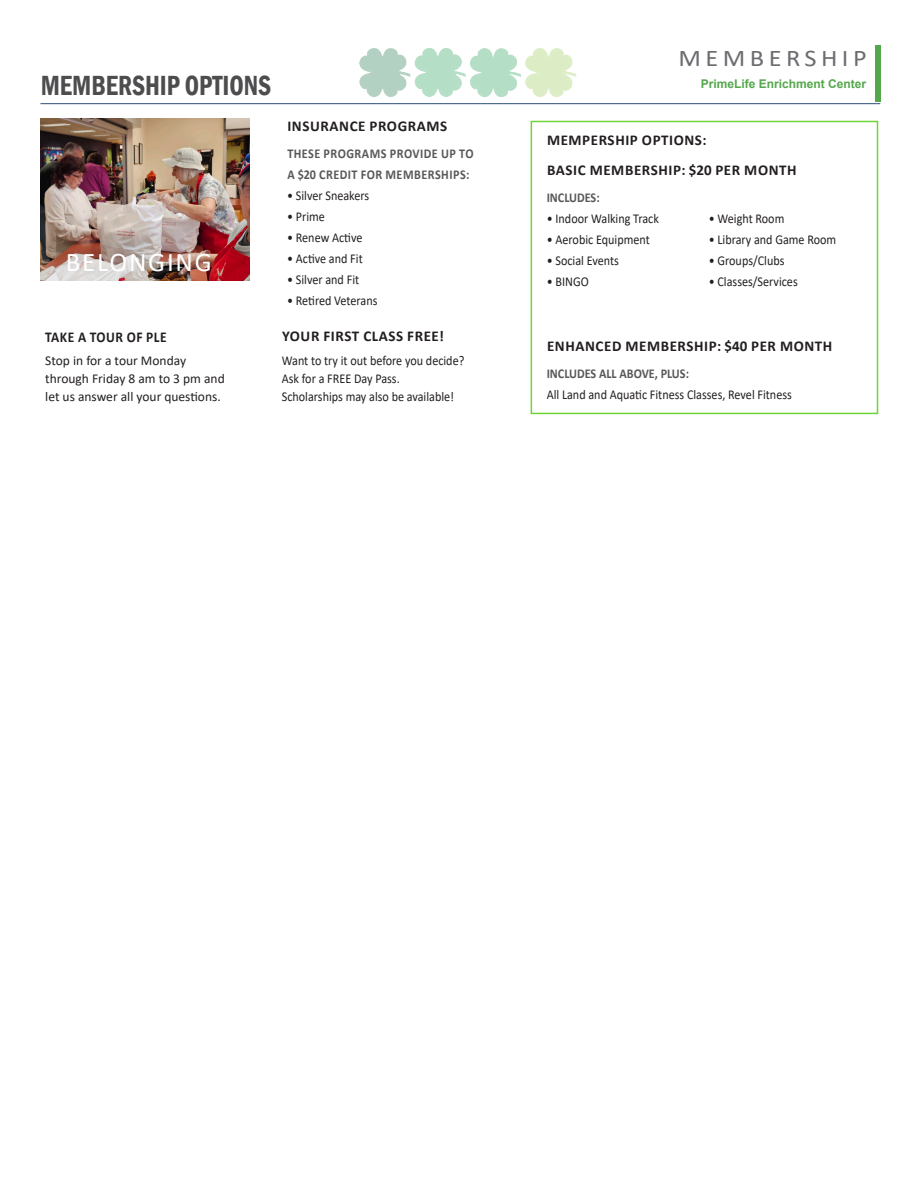
<style>
.page{position:relative;width:918px;height:1188px;background:#fff}
.page>*{position:absolute;margin:0;border:0;box-sizing:border-box;transform-origin:0 0}
.t1{font:600 condensed 28.5px "Franklin Gothic";color:#4d4d4f;scale:.9 1}
.t2{font:27px "Calibri";letter-spacing:.065em;color:#fff}
.t3{font:24px "Calibri";letter-spacing:.17em;color:#6c6d70;scale:1.1 1}
.t4{font:700 15px "Calibri";letter-spacing:.04em;color:#231f20}
.t5{font:700 15px "Calibri";letter-spacing:.04em;color:#231f20;scale:.9 1}
.t6{font:13.5px/18px "Calibri";color:#231f20;scale:.9 1}
.t7{font:13.5px/18px "Calibri";color:#231f20}
.t8{font:700 13.5px/21px "Calibri";letter-spacing:.03em;color:#57585a;scale:.9 1}
.t9{font:700 13.5px "Calibri";color:#57585a;scale:.9 1}
.t10{font:700 12px "Arial";color:#55a74c}
</style>
<div class="page">
<div style="left:875px;top:45px;width:5px;height:57px;background:#55a74c"></div>
<hr style="left:40px;top:103px;width:840px;height:1px;background:#2a5077">
<img style="left:40px;top:118px;width:210px;height:162px">
<div style="left:531px;top:121px;width:347px;height:293px;border:2px solid #6ed535"></div>
<img style="left:359px;top:48px;width:218px;height:49px">
<p class="t3" style="left:678px;top:42px;width:173px">MEMBERSHIP</p>
<p class="t1" style="left:41px;top:67px;width:258px">MEMBERSHIP OPTIONS</p>
<p class="t10" style="left:701px;top:75px;width:167px">PrimeLife Enrichment Center</p>
<p class="t2" style="left:66px;top:243px;width:148px">BELONGING</p>
<p class="t5" style="left:45px;top:326px;width:137px">TAKE A TOUR OF PLE</p>
<p class="t7" style="left:45px;top:351px;width:181px">Stop in for a tour Monday through Friday 8 am to 3 pm and let us answer all your questions.</p>
<p class="t4" style="left:287px;top:115px;width:161px">INSURANCE PROGRAMS</p>
<p class="t8" style="left:287px;top:143px;width:208px">THESE PROGRAMS PROVIDE UP TO<br>A $20 CREDIT FOR MEMBERSHIPS:</p>
<p class="t6" style="left:287px;top:186px;width:93px">• Silver Sneakers</p>
<p class="t6" style="left:287px;top:207px;width:44px">• Prime</p>
<p class="t6" style="left:287px;top:228px;width:85px">• Renew Active</p>
<p class="t6" style="left:287px;top:249px;width:86px">• Active and Fit</p>
<p class="t6" style="left:287px;top:270px;width:82px">• Silver and Fit</p>
<p class="t6" style="left:287px;top:291px;width:102px">• Retired Veterans</p>
<p class="t4" style="left:282px;top:325px;width:164px">YOUR FIRST CLASS FREE!</p>
<p class="t6" style="left:282px;top:351px;width:204px">Want to try it out before you decide?<br>Ask for a FREE Day Pass.<br>Scholarships may also be available!</p>
<p class="t4" style="left:547px;top:130px;width:161px">MEMPERSHIP OPTIONS:</p>
<p class="t4" style="left:547px;top:160px;width:251px">BASIC MEMBERSHIP: $20 PER MONTH</p>
<p class="t9" style="left:547px;top:188px;width:60px">INCLUDES:</p>
<p class="t6" style="left:547px;top:209px;width:126px">• Indoor Walking Track</p>
<p class="t6" style="left:709px;top:209px;width:86px">• Weight Room</p>
<p class="t6" style="left:547px;top:230px;width:116px">• Aerobic Equipment</p>
<p class="t6" style="left:709px;top:230px;width:143px">• Library and Game Room</p>
<p class="t6" style="left:547px;top:251px;width:82px">• Social Events</p>
<p class="t6" style="left:709px;top:251px;width:86px">• Groups/Clubs</p>
<p class="t6" style="left:547px;top:272px;width:48px">• BINGO</p>
<p class="t6" style="left:709px;top:272px;width:100px">• Classes/Services</p>
<p class="t4" style="left:547px;top:335px;width:287px">ENHANCED MEMBERSHIP: $40 PER MONTH</p>
<p class="t9" style="left:547px;top:364px;width:160px">INCLUDES ALL ABOVE, PLUS:</p>
<p class="t6" style="left:547px;top:385px;width:274px">All Land and Aquatic Fitness Classes, Revel Fitness</p>
</div>
